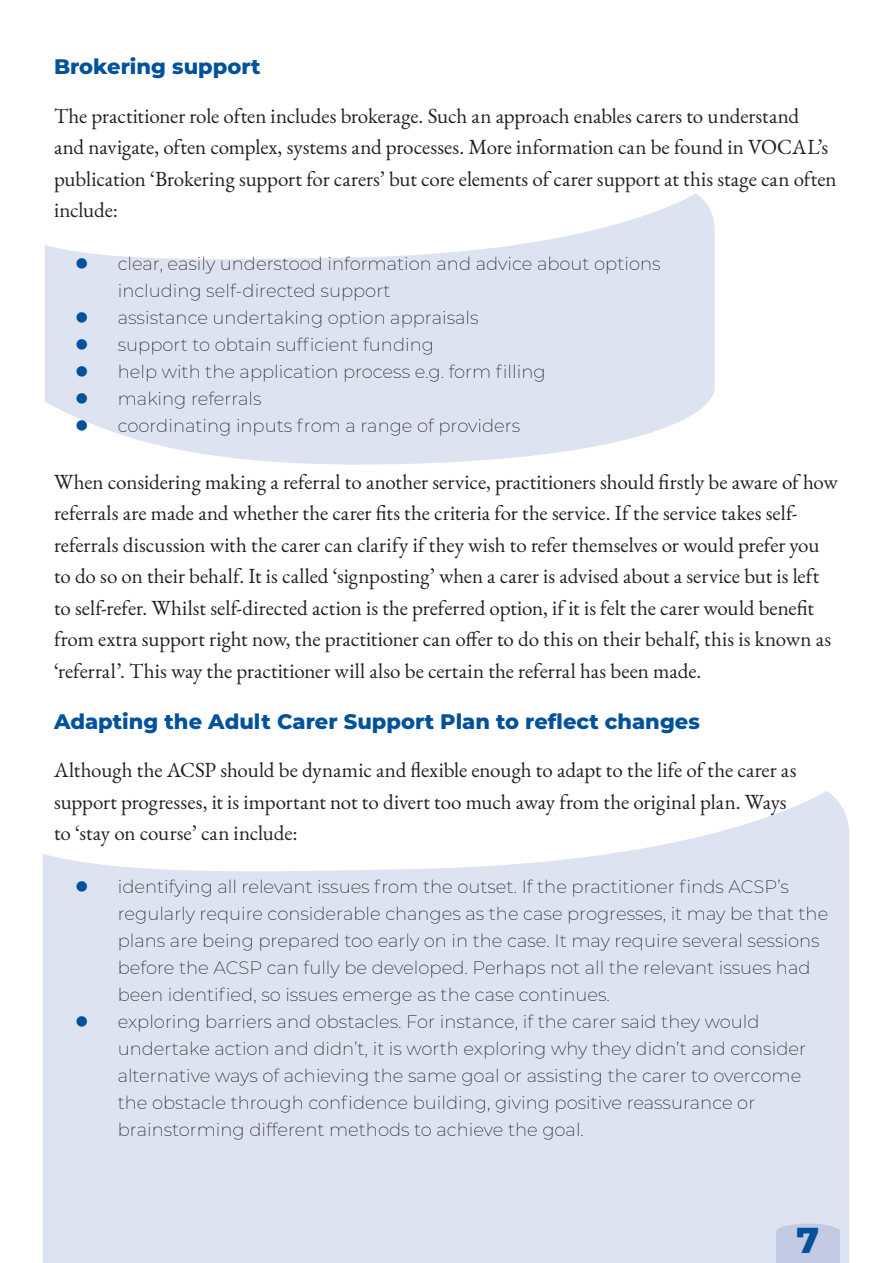
<style>
.page{position:relative;width:893px;height:1263px;background:#fff}
.page>*{position:absolute;margin:0;border:0;box-sizing:border-box;transform-origin:0 0}
.t1{font:800 36px "Montserrat";color:#01529b}
.t2{font:21px/31.5px "EB Garamond";letter-spacing:-.005em;color:#231f20}
.inset_Subheading{font:800 21px "Montserrat";color:#01529b}
.t3{font:200 18px/27px "Montserrat";color:#231f20}
</style>
<div class="page">
<svg style="left:45px;top:193px;width:670px;height:272px;fill:#dee3f1"></svg>
<svg style="left:43px;top:791px;width:806px;height:472px;background:#e2e6f2"></svg>
<div style="left:776px;top:1223px;width:64px;height:40px;background:#c3cbe4"></div>
<svg style="left:77px;top:258px;width:10px;height:11px"></svg>
<svg style="left:77px;top:312px;width:10px;height:11px"></svg>
<svg style="left:77px;top:339px;width:10px;height:11px"></svg>
<svg style="left:77px;top:366px;width:10px;height:11px"></svg>
<svg style="left:77px;top:393px;width:10px;height:11px"></svg>
<svg style="left:77px;top:420px;width:10px;height:11px"></svg>
<svg style="left:77px;top:881px;width:10px;height:10px"></svg>
<svg style="left:77px;top:1016px;width:10px;height:10px"></svg>
<p class="inset_Subheading" style="left:54px;top:51px;width:208px">Brokering support</p>
<p class="t2" style="left:54px;top:100px;width:784px">The practitioner role often includes brokerage. Such an approach enables carers to understand<br>and navigate, often complex, systems and processes. More information can be found in VOCAL’s publication ‘Brokering support for carers’ but core elements of carer support at this stage can often include:</p>
<p class="t3" style="left:118px;top:249px;width:544px">clear, easily understood information and advice about options including self-directed support</p>
<p class="t3" style="left:118px;top:303px;width:362px">assistance undertaking option appraisals</p>
<p class="t3" style="left:118px;top:330px;width:318px">support to obtain sufficient funding</p>
<p class="t3" style="left:118px;top:357px;width:429px">help with the application process e.g. form filling</p>
<p class="t3" style="left:118px;top:384px;width:145px">making referrals</p>
<p class="t3" style="left:118px;top:411px;width:404px">coordinating inputs from a range of providers</p>
<p class="t2" style="left:54px;top:466px;width:785px">When considering making a referral to another service, practitioners should firstly be aware of how referrals are made and whether the carer fits the criteria for the service. If the service takes self&shy;referrals discussion with the carer can clarify if they wish to refer themselves or would prefer you to do so on their behalf. It is called ‘signposting’ when a carer is advised about a service but is left to self-refer. Whilst self-directed action is the preferred option, if it is felt the carer would benefit from extra support right now, the practitioner can offer to do this on their behalf, this is known as ‘referral’. This way the practitioner will also be certain the referral has been made.</p>
<p class="inset_Subheading" style="left:54px;top:706px;width:647px">Adapting the Adult Carer Support Plan to reflect changes</p>
<p class="t2" style="left:54px;top:754px;width:744px">Although the ACSP should be dynamic and flexible enough to adapt to the life of the carer as support progresses, it is important not to divert too much away from the original plan. Ways to ‘stay on course’ can include:</p>
<p class="t3" style="left:118px;top:872px;width:712px">identifying all relevant issues from the outset. If the practitioner finds ACSP’s regularly require considerable changes as the case progresses, it may be that the plans are being prepared too early on in the case. It may require several sessions before the ACSP can fully be developed. Perhaps not all the relevant issues had been identified, so issues emerge as the case continues.</p>
<p class="t3" style="left:118px;top:1007px;width:690px">exploring barriers and obstacles. For instance, if the carer said they would undertake action and didn’t, it is worth exploring why they didn’t and consider alternative ways of achieving the same goal or assisting the carer to overcome the obstacle through confidence building, giving positive reassurance or brainstorming different methods to achieve the goal.</p>
<h1 class="t1" style="left:797px;top:1214px;width:24px">7</h1>
</div>
